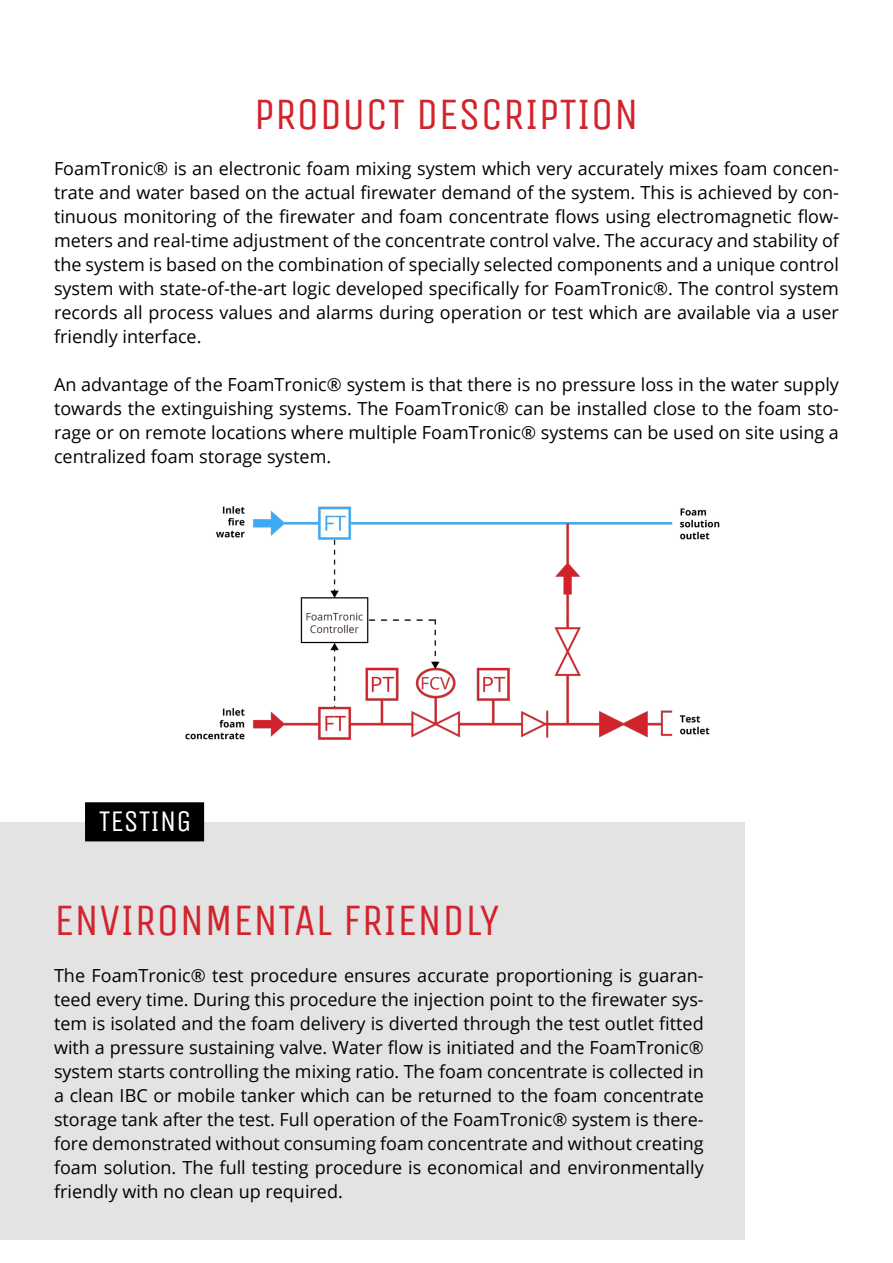
<style>
.page{position:relative;width:893px;height:1263px;background:#fff}
.page>*{position:absolute;margin:0;border:0;box-sizing:border-box;transform-origin:0 0}
.t1{font:45px "Unica One";color:#d3232c}
.t2{font:30px "Unica One";color:#fff}
.t3{font:18px/24px "Open Sans";color:#000;text-align:justify}
</style>
<div class="page">
<div style="left:0;top:822px;width:744px;height:417px;background:#e3e3e3"></div>
<img style="left:186px;top:506px;width:533px;height:234px">
<div style="left:86px;top:803px;width:117px;height:38px;background:#000"></div>
<div style="left:85px;top:802px;width:119px;height:39px;border:2px solid #000"></div>
<h1 class="t1" style="left:254px;top:88px;width:386px">PRODUCT DESCRIPTION</h1>
<p class="t3" style="left:54px;top:156px;width:786px">FoamTronic® is an electronic foam mixing system which very accurately mixes foam concen&shy;trate and water based on the actual firewater demand of the system. This is achieved by con&shy;tinuous monitoring of the firewater and foam concentrate flows using electromagnetic flow&shy;meters and real-time adjustment of the concentrate control valve. The accuracy and stability of the system is based on the combination of specially selected components and a unique control system with state-of-the-art logic developed specifically for FoamTronic®. The control system records all process values and alarms during operation or test which are available via a user friendly interface.</p>
<p class="t3" style="left:54px;top:372px;width:786px">An advantage of the FoamTronic® system is that there is no pressure loss in the water supply towards the extinguishing systems. The FoamTronic® can be installed close to the foam sto&shy;rage or on remote locations where multiple FoamTronic® systems can be used on site using a centralized foam storage system.</p>
<h2 class="t2" style="left:99px;top:804px;width:94px">TESTING</h2>
<h1 class="t1" style="left:54px;top:893px;width:447px">ENVIRONMENTAL FRIENDLY</h1>
<p class="t3" style="left:54px;top:963px;width:651px">The FoamTronic® test procedure ensures accurate proportioning is guaran&shy;teed every time. During this procedure the injection point to the firewater sys&shy;tem is isolated and the foam delivery is diverted through the test outlet fitted with a pressure sustaining valve. Water flow is initiated and the FoamTronic® system starts controlling the mixing ratio. The foam concentrate is collected in a clean IBC or mobile tanker which can be returned to the foam concentrate storage tank after the test. Full operation of the FoamTronic® system is there&shy;fore demonstrated without consuming foam concentrate and without creating foam solution. The full testing procedure is economical and environmentally friendly with no clean up required.</p>
</div>
